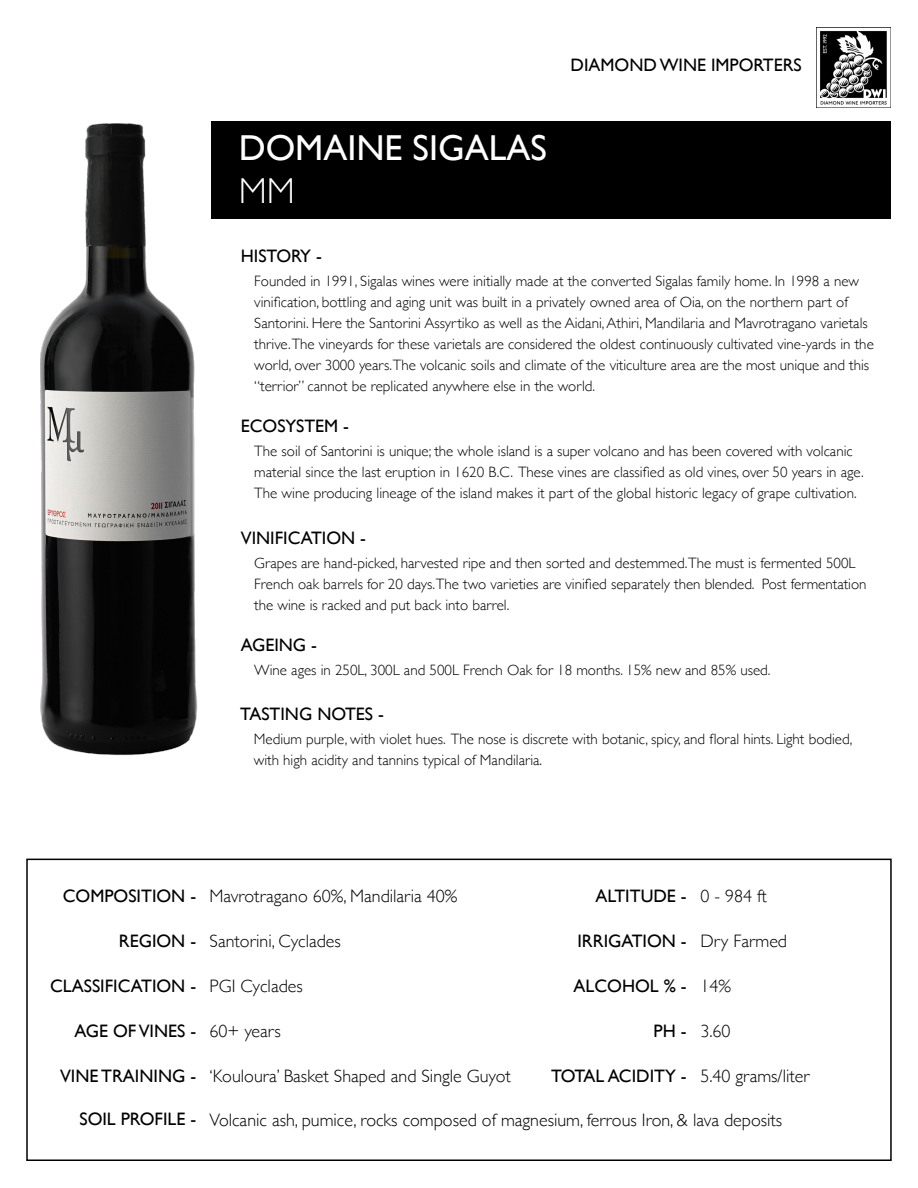
<style>
.page{position:relative;width:918px;height:1188px;background:#fff}
.page>*{position:absolute;margin:0;border:0;box-sizing:border-box;transform-origin:0 0}
.t1{font:36px "Gill Sans";color:#fff}
.t2{font:300 36px "Gill Sans";color:#fff}
.t3{font:300 18px "Gill Sans";color:#000}
.t4{font:18px "Gill Sans";color:#000}
.t5{font:300 15px/21px "Gill Sans";color:#000}
</style>
<div class="page">
<img style="left:40px;top:121px;width:179px;height:634px">
<div style="left:26px;top:859px;width:866px;height:302px;border:2px solid #000"></div>
<div style="left:212px;top:122px;width:679px;height:97px;background:#000"></div>
<img style="left:817px;top:27px;width:74px;height:81px">
<p class="t1" style="left:239px;top:127px;width:310px">DOMAINE SIGALAS</p>
<p class="t2" style="left:239px;top:163px;width:58px">MM</p>
<p class="t4" style="left:241px;top:246px;width:83px">HISTORY -</p>
<p class="t4" style="left:571px;top:55px;width:233px">DIAMOND WINE IMPORTERS</p>
<p class="t5" style="left:254px;top:270px;width:621px">Founded in 1991, Sigalas wines were initially made at the converted Sigalas family home. In 1998 a new vinification, bottling and aging unit was built in a privately owned area of Oia, on the northern part of Santorini. Here the Santorini Assyrtiko as well as the Aidani, Athiri, Mandilaria and Mavrotragano varietals thrive.The vineyards for these varietals are considered the oldest continuously cultivated vine-yards in the world, over 3000 years.The volcanic soils and climate of the viticulture area are the most unique and this “terrior” cannot be replicated anywhere else in the world.</p>
<p class="t4" style="left:241px;top:415px;width:110px">ECOSYSTEM -</p>
<p class="t5" style="left:254px;top:440px;width:611px">The soil of Santorini is unique; the whole island is a super volcano and has been covered with volcanic material since the last eruption in 1620 B.C. These vines are classified as old vines, over 50 years in age.<br>The wine producing lineage of the island makes it part of the global historic legacy of grape cultivation.</p>
<p class="t4" style="left:241px;top:527px;width:127px">VINIFICATION -</p>
<p class="t5" style="left:254px;top:552px;width:614px">Grapes are hand-picked, harvested ripe and then sorted and destemmed.The must is fermented 500L<br>French oak barrels for 20 days.The two varieties are vinified separately then blended. Post fermentation the wine is racked and put back into barrel.</p>
<p class="t4" style="left:241px;top:635px;width:78px">AGEING -</p>
<p class="t5" style="left:254px;top:659px;width:518px">Wine ages in 250L, 300L and 500L French Oak for 18 months. 15% new and 85% used.</p>
<p class="t4" style="left:240px;top:704px;width:145px">TASTING NOTES -</p>
<p class="t5" style="left:254px;top:728px;width:600px">Medium purple, with violet hues. The nose is discrete with botanic, spicy, and floral hints. Light bodied, with high acidity and tannins typical of Mandilaria.</p>
<p class="t4" style="left:63px;top:885px;width:135px">COMPOSITION -</p>
<p class="t4" style="left:119px;top:930px;width:79px">REGION -</p>
<p class="t4" style="left:50px;top:975px;width:147px">CLASSIFICATION -</p>
<p class="t4" style="left:75px;top:1020px;width:123px">AGE OF VINES -</p>
<p class="t4" style="left:60px;top:1065px;width:138px">VINE TRAINING -</p>
<p class="t4" style="left:79px;top:1109px;width:118px">SOIL PROFILE -</p>
<p class="t3" style="left:210px;top:882px;width:249px">Mavrotragano 60%, Mandilaria 40%</p>
<p class="t3" style="left:210px;top:927px;width:133px">Santorini, Cyclades</p>
<p class="t3" style="left:210px;top:972px;width:95px">PGI Cyclades</p>
<p class="t3" style="left:210px;top:1017px;width:73px">60+ years</p>
<p class="t3" style="left:210px;top:1062px;width:303px">‘Kouloura’ Basket Shaped and Single Guyot</p>
<p class="t4" style="left:595px;top:885px;width:93px">ALTITUDE -</p>
<p class="t4" style="left:577px;top:930px;width:111px">IRRIGATION -</p>
<p class="t4" style="left:574px;top:975px;width:115px">ALCOHOL % -</p>
<p class="t4" style="left:654px;top:1020px;width:35px">PH -</p>
<p class="t4" style="left:551px;top:1065px;width:137px">TOTAL ACIDITY -</p>
<p class="t3" style="left:700px;top:882px;width:68px">0 - 984 ft</p>
<p class="t3" style="left:700px;top:927px;width:88px">Dry Farmed</p>
<p class="t3" style="left:700px;top:972px;width:32px">14%</p>
<p class="t3" style="left:700px;top:1017px;width:32px">3.60</p>
<p class="t3" style="left:700px;top:1062px;width:111px">5.40 grams/liter</p>
<p class="t3" style="left:210px;top:1106px;width:574px">Volcanic ash, pumice, rocks composed of magnesium, ferrous Iron, &amp; lava deposits</p>
</div>
